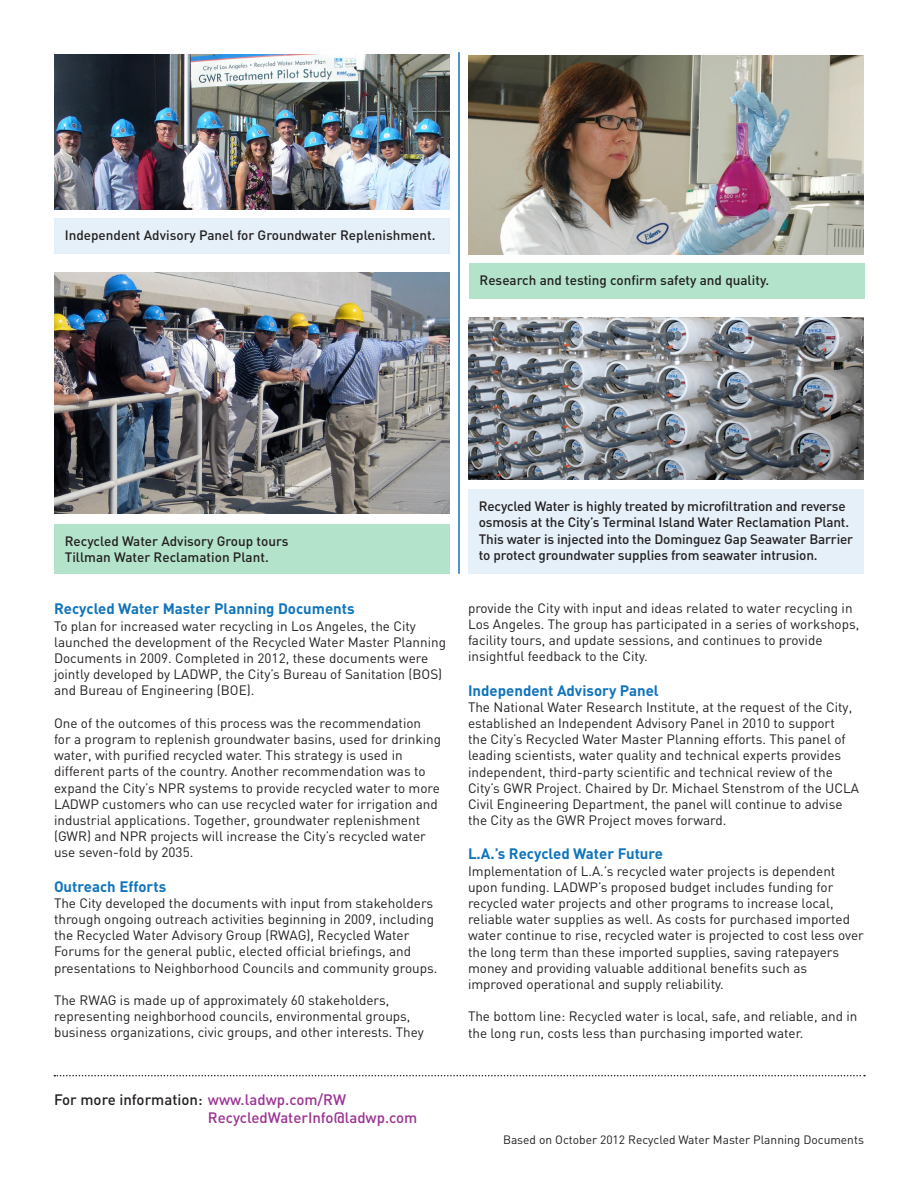
<style>
.page{position:relative;width:918px;height:1188px;background:#fff}
.page>*{position:absolute;margin:0;border:0;box-sizing:border-box;transform-origin:0 0}
.t1{font:700 15px "DIN";color:#1074bc}
.t2{font:500 15px/18px "DIN";color:#9c3293}
.t3{font:13.5px/16.2px "DIN";color:#231f20}
.t4{font:500 13.5px/16.2px "DIN";letter-spacing:-.01em;color:#231f20}
.t5{font:12px "DIN";color:#231f20}
.s1{color:#231f20}
</style>
<div class="page">
<svg style="left:54px;top:1075px;width:811px;height:1px"></svg>
<img style="left:54px;top:54px;width:396px;height:155px">
<img style="left:54px;top:273px;width:396px;height:241px">
<div style="left:468px;top:489px;width:396px;height:85px;background:#e5f0f9"></div>
<div style="left:54px;top:218px;width:396px;height:36px;background:#e5f0f9"></div>
<div style="left:54px;top:524px;width:396px;height:50px;background:#b3e4cb"></div>
<div style="left:469px;top:263px;width:396px;height:36px;background:#b3e4cb"></div>
<img style="left:468px;top:318px;width:396px;height:162px">
<img style="left:468px;top:55px;width:396px;height:199px">
<hr style="left:458px;top:52px;width:2px;height:522px;background:#1074bc">
<p class="t4" style="left:65px;top:227px;width:372px">Independent Advisory Panel for Groundwater Replenishment.</p>
<p class="t4" style="left:480px;top:272px;width:291px">Research and testing confirm safety and quality.</p>
<p class="t4" style="left:65px;top:533px;width:225px">Recycled Water Advisory Group tours<br>Tillman Water Reclamation Plant.</p>
<p class="t1" style="left:54px;top:599px;width:302px">Recycled Water Master Planning Documents</p>
<p class="t3" style="left:54px;top:617px;width:394px">To plan for increased water recycling in Los Angeles, the City launched the development of the Recycled Water Master Planning Documents in 2009. Completed in 2012, these documents were jointly developed by LADWP, the City’s Bureau of Sanitation (BOS) and Bureau of Engineering (BOE).</p>
<p class="t3" style="left:54px;top:715px;width:389px">One of the outcomes of this process was the recommendation for a program to replenish groundwater basins, used for drinking water, with purified recycled water. This strategy is used in different parts of the country. Another recommendation was to expand the City’s NPR systems to provide recycled water to more LADWP customers who can use recycled water for irrigation and industrial applications. Together, groundwater replenishment (GWR) and NPR projects will increase the City’s recycled water use seven-fold by 2035.</p>
<p class="t1" style="left:54px;top:876px;width:114px">Outreach Efforts</p>
<p class="t3" style="left:54px;top:895px;width:385px">The City developed the documents with input from stakeholders through ongoing outreach activities beginning in 2009, including the Recycled Water Advisory Group (RWAG), Recycled Water Forums for the general public, elected official briefings, and presentations to Neighborhood Councils and community groups.</p>
<p class="t3" style="left:54px;top:992px;width:371px">The RWAG is made up of approximately 60 stakeholders, representing neighborhood councils, environmental groups, business organizations, civic groups, and other interests. They</p>
<p class="t2" style="left:208px;top:1090px;width:211px;text-indent:-154px"><span class="s1">For more information:</span> www.ladwp.com/RW<br>RecycledWaterInfo@ladwp.com</p>
<p class="t4" style="left:479px;top:498px;width:376px">Recycled Water is highly treated by microfiltration and reverse osmosis at the City’s Terminal Island Water Reclamation Plant.<br>This water is injected into the Dominguez Gap Seawater Barrier to protect groundwater supplies from seawater intrusion.</p>
<p class="t3" style="left:468px;top:600px;width:393px">provide the City with input and ideas related to water recycling in Los Angeles. The group has participated in a series of workshops, facility tours, and update sessions, and continues to provide insightful feedback to the City.</p>
<p class="t1" style="left:468px;top:680px;width:192px">Independent Advisory Panel</p>
<p class="t3" style="left:468px;top:699px;width:393px">The National Water Research Institute, at the request of the City, established an Independent Advisory Panel in 2010 to support<br>the City’s Recycled Water Master Planning efforts. This panel of leading scientists, water quality and technical experts provides independent, third-party scientific and technical review of the City’s GWR Project. Chaired by Dr. Michael Stenstrom of the UCLA Civil Engineering Department, the panel will continue to advise the City as the GWR Project moves forward.</p>
<p class="t1" style="left:468px;top:844px;width:197px">L.A.’s Recycled Water Future</p>
<p class="t3" style="left:468px;top:862px;width:398px">Implementation of L.A.’s recycled water projects is dependent upon funding. LADWP’s proposed budget includes funding for recycled water projects and other programs to increase local, reliable water supplies as well. As costs for purchased imported water continue to rise, recycled water is projected to cost less over the long term than these imported supplies, saving ratepayers money and providing valuable additional benefits such as improved operational and supply reliability.</p>
<p class="t3" style="left:468px;top:1008px;width:391px">The bottom line: Recycled water is local, safe, and reliable, and in the long run, costs less than purchasing imported water.</p>
<p class="t5" style="left:503px;top:1132px;width:363px">Based on October 2012 Recycled Water Master Planning Documents</p>
</div>
